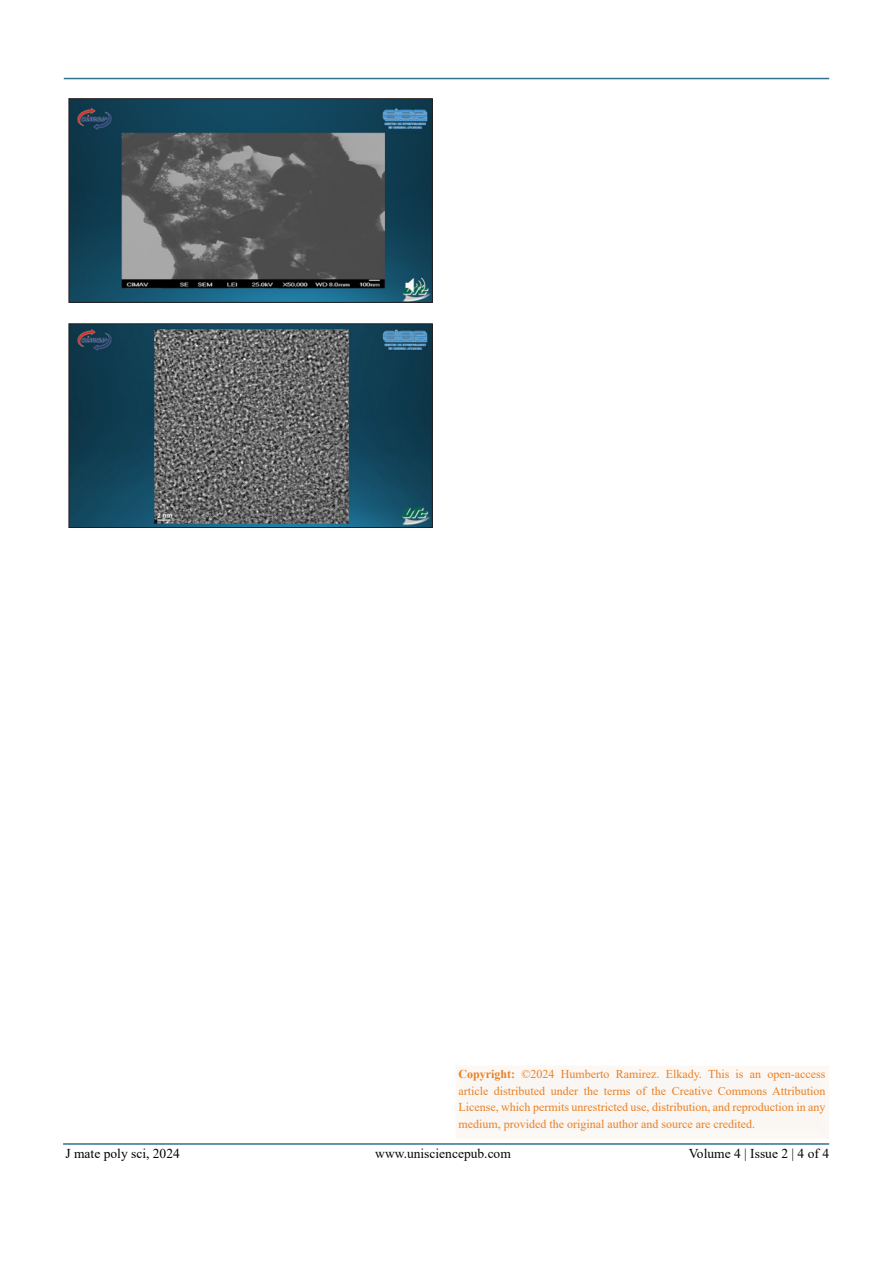
<style>
.page{position:relative;width:893px;height:1263px;background:#fff}
.page>*{position:absolute;margin:0;border:0;box-sizing:border-box;transform-origin:0 0}
.t1{font:13.5px "Times New Roman";color:#040503}
.t2{font:13.5px "Times New Roman";color:#000}
.t3{font:12px/16.5px "Times New Roman";color:#ea8023;text-align:justify}
.s1{font-weight:700}
</style>
<div class="page">
<hr style="left:63px;top:1143px;width:766px;height:2px;background:#33718f">
<hr style="left:64px;top:78px;width:765px;height:1px;background:#33718f">
<img style="left:71px;top:100px;width:360px;height:201px">
<div style="left:69px;top:98px;width:364px;height:205px;border:1px solid #231f20"></div>
<img style="left:71px;top:326px;width:360px;height:200px">
<div style="left:69px;top:324px;width:364px;height:204px;border:1px solid #231f20"></div>
<div style="left:450px;top:1059px;width:381px;height:81px;background:#f9f6f3"></div>
<p class="t3" style="left:458px;top:1065px;width:369px"><span class="s1">Copyright:</span> ©2024 Humberto Ramirez. Elkady. This is an open-access article distributed under the terms of the Creative Commons Attribution License, which permits unrestricted use, distribution, and reproduction in any medium, provided the original author and source are credited.</p>
<p class="t2" style="left:65px;top:1143px;width:116px">J mate poly sci, 2024</p>
<p class="t1" style="left:375px;top:1143px;width:137px">www.unisciencepub.com</p>
<p class="t1" style="left:689px;top:1143px;width:142px">Volume 4 | Issue 2 | 4 of 4</p>
</div>
